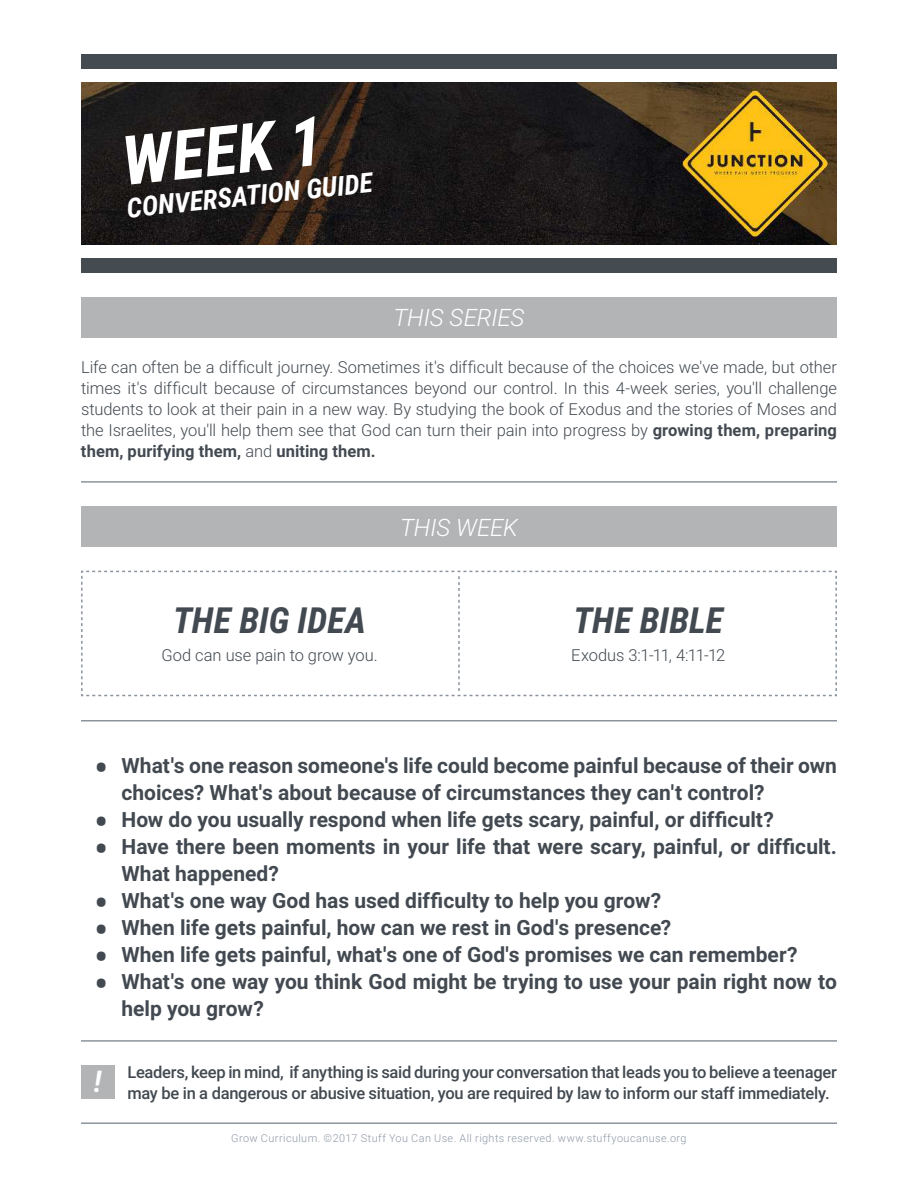
<style>
.page{position:relative;width:918px;height:1188px;background:#fff}
.page>*{position:absolute;margin:0;border:0;box-sizing:border-box;transform-origin:0 0}
.t1{font:italic 700 68.25px "Roboto Condensed";color:#fff}
.t2{font:italic 700 36px "Roboto Condensed";color:#424950}
.t3{font:italic 700 30px "Roboto Condensed";color:#fff}
.t4{font:italic 700 27.3px "Roboto Condensed";color:#fff}
.t5{font:italic 300 24px "Roboto";letter-spacing:-.01em;color:#fff}
.t6{font:700 21px/27px "Roboto";color:#424950}
.t7{font:300 16.5px/21px "Roboto";letter-spacing:-.005em;color:#424950;text-align:justify}
.t8{font:500 16.5px/21px "Roboto";letter-spacing:-.015em;color:#424950}
.t9{font:300 10.8px "Roboto";letter-spacing:.04em;color:#8f99a6}
.s1{font-weight:700}
.s2{font-size:37.5px}
</style>
<div class="page">
<img style="left:81px;top:82px;width:756px;height:162px">
<hr style="left:81px;top:1122px;width:756px;height:2px;background:#8c949e">
<div style="left:81px;top:258px;width:756px;height:15px;background:#444b51"></div>
<div style="left:81px;top:54px;width:756px;height:15px;background:#444b51"></div>
<svg style="left:81px;top:570px;width:756px;height:127px"></svg>
<div style="left:81px;top:297px;width:756px;height:40px;background:#b2b4b6"></div>
<div style="left:81px;top:506px;width:756px;height:41px;background:#b2b4b6"></div>
<hr style="left:81px;top:481px;width:756px;height:2px;background:#8c949e">
<hr style="left:81px;top:720px;width:756px;height:2px;background:#8c949e">
<hr style="left:81px;top:1040px;width:756px;height:2px;background:#8c949e">
<div style="left:81px;top:1065px;width:33px;height:34px;background:#b2b4b6"></div>
<h1 class="t1" style="left:118px;top:122px;width:204px;rotate:-6deg">WEEK 1</h1>
<h3 class="t4" style="left:125px;top:193px;width:248px;rotate:-6deg">CONVERSATION GUIDE</h3>
<p class="t5" style="left:393px;top:304px;width:133px">THIS SERIES</p>
<p class="t7" style="left:81px;top:356px;width:758px">Life can often be a difficult journey. Sometimes it's difficult because of the choices we've made, but other times it's difficult because of circumstances beyond our control. In this 4-week series, you'll challenge students to look at their pain in a new way. By studying the book of Exodus and the stories of Moses and the Israelites, you'll help them see that God can turn their pain into progress by <span class="s1">growing them, preparing them, purifying them,</span> and <span class="s1">uniting them.</span></p>
<p class="t5" style="left:400px;top:513px;width:119px">THIS WEEK</p>
<h2 class="t2" style="left:173px;top:600px;width:195px">THE BIG IDEA</h2>
<p class="t7" style="left:162px;top:646px;width:218px">God can use pain to grow you.</p>
<h2 class="t2" style="left:574px;top:600px;width:151px">THE BIBLE</h2>
<p class="t7" style="left:571px;top:646px;width:156px">Exodus 3:1-11, 4:11-12</p>
<p class="t6" style="left:121px;top:754px;width:717px;text-indent:-27px"><span class="s2">•</span> What's one reason someone's life could become painful because of their own choices? What's about because of circumstances they can't control?</p>
<p class="t6" style="left:94px;top:806px;width:681px"><span class="s2">•</span> How do you usually respond when life gets scary, painful, or difficult?</p>
<p class="t6" style="left:121px;top:833px;width:717px;text-indent:-27px"><span class="s2">•</span> Have there been moments in your life that were scary, painful, or difficult.<br>What happened?</p>
<p class="t6" style="left:94px;top:887px;width:568px"><span class="s2">•</span> What's one way God has used difficulty to help you grow?</p>
<p class="t6" style="left:94px;top:916px;width:578px"><span class="s2">•</span> When life gets painful, how can we rest in God's presence?</p>
<p class="t6" style="left:94px;top:943px;width:705px"><span class="s2">•</span> When life gets painful, what's one of God's promises we can remember?</p>
<p class="t6" style="left:121px;top:970px;width:717px;text-indent:-27px"><span class="s2">•</span> What's one way you think God might be trying to use your pain right now to help you grow?</p>
<h3 class="t3" style="left:94px;top:1065px;width:9px">!</h3>
<p class="t8" style="left:127px;top:1063px;width:711px">Leaders, keep in mind, if anything is said during your conversation that leads you to believe a teenager may be in a dangerous or abusive situation, you are required by law to inform our staff immediately.</p>
<p class="t9" style="left:231px;top:1134px;width:457px">Grow Curriculum. ©2017 Stuff You Can Use. All rights reserved. www.stuffyoucanuse.org</p>
</div>
